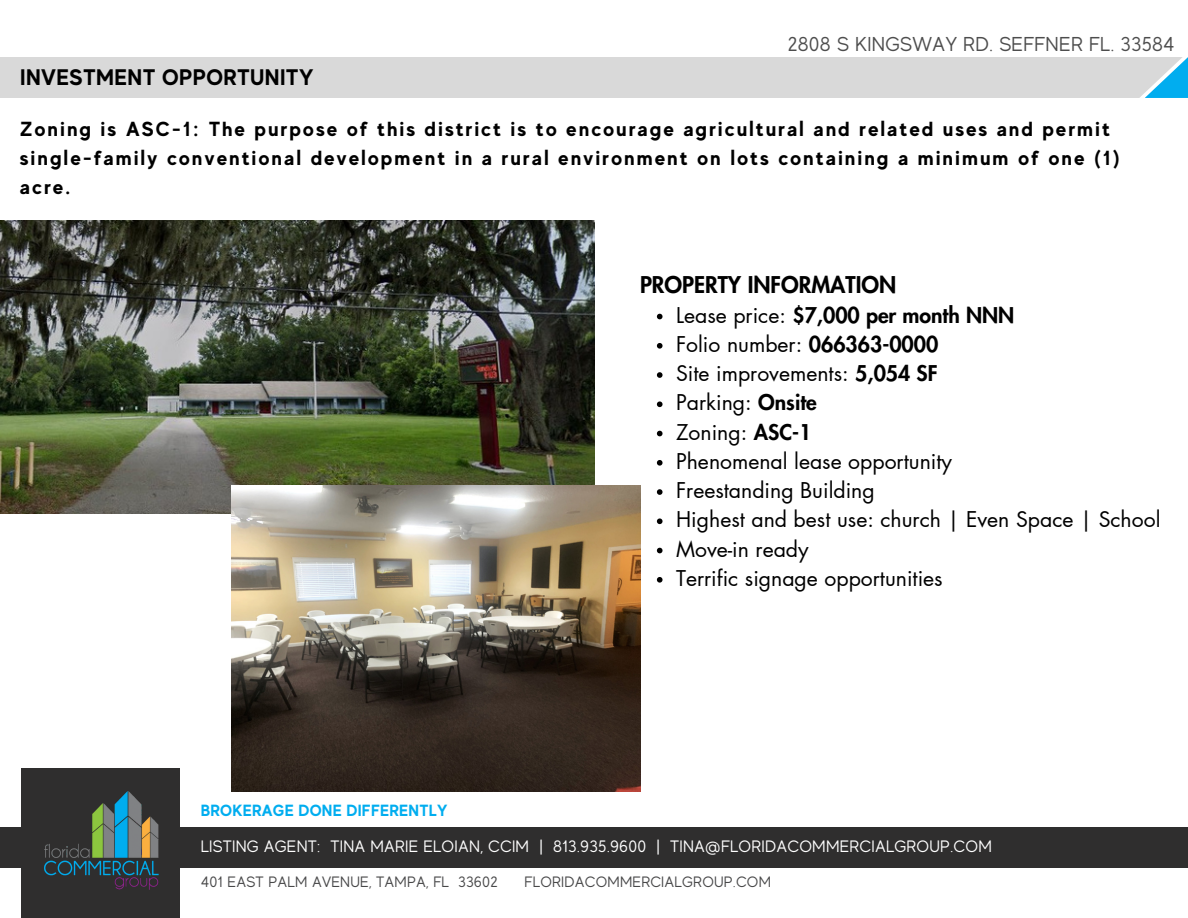
<style>
.page{position:relative;width:1188px;height:918px;background:#fff}
.page>*{position:absolute;margin:0;border:0;box-sizing:border-box;transform-origin:0 0}
.t1{font:800 22.65px "Futura LT Pro";color:#000}
.t2{font:700 22.5px "MADE Evolve Sans";letter-spacing:.02em;color:#000}
.t3{font:21.3px "Futura LT Pro";color:#000}
.t4{font:800 21.3px "Futura LT Pro";color:#000}
.t5{font:700 20.4px/29.4px "MADE Evolve Sans";letter-spacing:.11em;color:#000}
.t6{font:20.1px "MADE Evolve Sans";letter-spacing:.015em;color:#4d4d4d}
.t7{font:16.5px "MADE Evolve Sans";letter-spacing:.015em;color:#fff}
.t8{font:700 16.2px "MADE Evolve Sans";letter-spacing:.015em;color:#00adef}
.t9{font:15px "MADE Evolve Sans";letter-spacing:.015em;color:#484849}
.s1{font-weight:400}
.s2{font-weight:800}
</style>
<div class="page">
<div style="left:22px;top:768px;width:158px;height:150px;background:#2f2e2e"></div>
<div style="left:0;top:828px;width:1188px;height:40px;background:#2f2e2e"></div>
<img style="left:44px;top:791px;width:115px;height:99px">
<div style="left:0;top:58px;width:1188px;height:40px;background:#d9d9d9"></div>
<svg style="left:1139px;top:57px;width:6px;height:41px"></svg>
<svg style="left:1145px;top:57px;width:43px;height:41px"></svg>
<img style="left:0;top:221px;width:594px;height:292px">
<img style="left:232px;top:486px;width:408px;height:306px">
<svg style="left:657px;top:314px;width:6px;height:5px"></svg>
<svg style="left:657px;top:343px;width:6px;height:6px"></svg>
<svg style="left:657px;top:372px;width:6px;height:6px"></svg>
<svg style="left:657px;top:401px;width:6px;height:6px"></svg>
<svg style="left:657px;top:431px;width:6px;height:5px"></svg>
<svg style="left:657px;top:460px;width:6px;height:6px"></svg>
<svg style="left:657px;top:489px;width:6px;height:6px"></svg>
<svg style="left:657px;top:518px;width:6px;height:6px"></svg>
<svg style="left:657px;top:548px;width:6px;height:5px"></svg>
<svg style="left:657px;top:577px;width:6px;height:6px"></svg>
<p class="t2" style="left:20px;top:64px;width:295px">INVESTMENT OPPORTUNITY</p>
<p class="t6" style="left:788px;top:33px;width:389px">2808 S KINGSWAY RD. SEFFNER FL. 33584</p>
<p class="t5" style="left:20px;top:114px;width:1101px">Zoning is ASC-1: The purpose of this district is to encourage agricultural and related uses and permit single-family conventional development in a rural environment on lots containing a minimum of one (1) acre.</p>
<h2 class="t8" style="left:201px;top:801px;width:248px">BROKERAGE DONE DIFFERENTLY</h2>
<p class="t1" style="left:640px;top:275px;width:258px">PROPERTY INFORMATION</p>
<p class="t4" style="left:676px;top:305px;width:340px"><span class="s1">Lease price:</span> $7,000 per month NNN</p>
<p class="t3" style="left:676px;top:334px;width:264px">Folio number: <span class="s2">066363-0000</span></p>
<p class="t3" style="left:676px;top:364px;width:263px">Site improvements: <span class="s2">5,054 SF</span></p>
<p class="t3" style="left:676px;top:393px;width:142px">Parking: <span class="s2">Onsite</span></p>
<p class="t3" style="left:676px;top:422px;width:137px">Zoning: <span class="s2">ASC-1</span></p>
<p class="t3" style="left:676px;top:451px;width:278px">Phenomenal lease opportunity</p>
<p class="t3" style="left:676px;top:481px;width:200px">Freestanding Building</p>
<h5 class="t3" style="left:676px;top:510px;width:486px">Highest and best use: church | Even Space | School</h5>
<p class="t3" style="left:676px;top:539px;width:134px">Move-in ready</p>
<p class="t3" style="left:676px;top:568px;width:268px">Terrific signage opportunities</p>
<h1 class="t7" style="left:201px;top:837px;width:793px">LISTING AGENT: TINA MARIE ELOIAN, CCIM | 813.935.9600 | TINA@FLORIDACOMMERCIALGROUP.COM</h1>
<p class="t9" style="left:201px;top:874px;width:298px">401 EAST PALM AVENUE, TAMPA, FL 33602</p>
<p class="t9" style="left:525px;top:874px;width:248px">FLORIDACOMMERCIALGROUP.COM</p>
</div>
